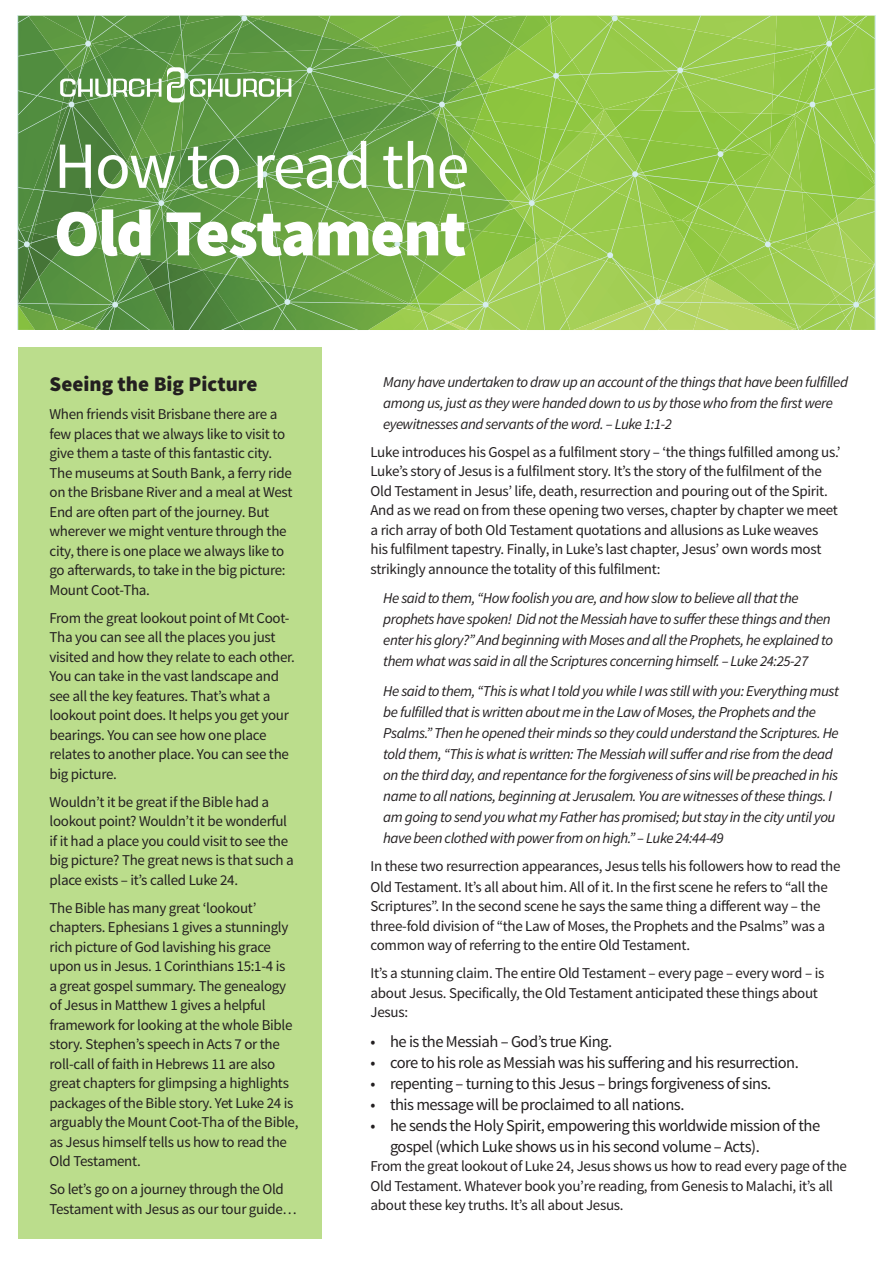
<style>
.page{position:relative;width:893px;height:1263px;background:#fff}
.page>*{position:absolute;margin:0;border:0;box-sizing:border-box;transform-origin:0 0}
.t1{font:66px/67.5px "Source Sans Pro";letter-spacing:-.025em;color:#fff}
.Heading{font:900 21px "Source Sans Pro";color:#231f20}
.t2{font:16.5px/21px "Source Sans Pro";letter-spacing:-.03em;color:#231f20}
.Body_Text{font:15px/19.5px "Source Sans Pro";letter-spacing:-.02em;color:#231f20}
.quote{font:italic 15px/21px "Source Sans Pro";letter-spacing:-.03em;color:#231f20}
.s1{font-weight:900}
</style>
<div class="page">
<div style="left:18px;top:347px;width:303px;height:891px;background:#bbdd8c"></div>
<svg style="left:18px;top:16px;width:858px;height:314px;background:#7fb34c"></svg>
<p class="t1" style="left:54px;top:133px;width:417px">How to read the<br><span class="s1">Old Testament</span></p>
<p class="Heading" style="left:50px;top:370px;width:210px">Seeing the Big Picture</p>
<p class="Body_Text" style="left:50px;top:405px;width:245px">When friends visit Brisbane there are a few places that we always like to visit to give them a taste of this fantastic city.<br>The museums at South Bank, a ferry ride on the Brisbane River and a meal at West End are often part of the journey. But wherever we might venture through the city, there is one place we always like to go afterwards, to take in the big picture:<br>Mount Coot-Tha.</p>
<p class="Body_Text" style="left:50px;top:608px;width:247px">From the great lookout point of Mt Coot-Tha you can see all the places you just visited and how they relate to each other.<br>You can take in the vast landscape and see all the key features. That’s what a lookout point does. It helps you get your bearings. You can see how one place relates to another place. You can see the big picture.</p>
<p class="Body_Text" style="left:50px;top:792px;width:246px">Wouldn’t it be great if the Bible had a lookout point? Wouldn’t it be wonderful if it had a place you could visit to see the big picture? The great news is that such a place exists – it’s called Luke 24.</p>
<p class="Body_Text" style="left:50px;top:898px;width:250px">The Bible has many great ‘lookout’ chapters. Ephesians 1 gives a stunningly rich picture of God lavishing his grace upon us in Jesus. 1 Corinthians 15:1-4 is<br>a great gospel summary. The genealogy of Jesus in Matthew 1 gives a helpful framework for looking at the whole Bible story. Stephen’s speech in Acts 7 or the roll-call of faith in Hebrews 11 are also great chapters for glimpsing a highlights packages of the Bible story. Yet Luke 24 is arguably the Mount Coot-Tha of the Bible, as Jesus himself tells us how to read the Old Testament.</p>
<p class="Body_Text" style="left:50px;top:1180px;width:249px">So let’s go on a journey through the Old<br>Testament with Jesus as our tour guide…</p>
<p class="quote" style="left:383px;top:371px;width:466px">Many have undertaken to draw up an account of the things that have been fulfilled among us, just as they were handed down to us by those who from the first were eyewitnesses and servants of the word. – Luke 1:1-2</p>
<p class="Body_Text" style="left:371px;top:442px;width:472px">Luke introduces his Gospel as a fulfilment story – ‘the things fulfilled among us.’ Luke’s story of Jesus is a fulfilment story. It’s the story of the fulfilment of the Old Testament in Jesus’ life, death, resurrection and pouring out of the Spirit.<br>And as we read on from these opening two verses, chapter by chapter we meet a rich array of both Old Testament quotations and allusions as Luke weaves<br>his fulfilment tapestry. Finally, in Luke’s last chapter, Jesus’ own words most strikingly announce the totality of this fulfilment:</p>
<p class="quote" style="left:383px;top:588px;width:451px">He said to them, “How foolish you are, and how slow to believe all that the prophets have spoken! Did not the Messiah have to suffer these things and then enter his glory?” And beginning with Moses and all the Prophets, he explained to them what was said in all the Scriptures concerning himself. – Luke 24:25-27</p>
<p class="quote" style="left:383px;top:680px;width:457px">He said to them, “This is what I told you while I was still with you: Everything must be fulfilled that is written about me in the Law of Moses, the Prophets and the Psalms.” Then he opened their minds so they could understand the Scriptures. He told them, “This is what is written: The Messiah will suffer and rise from the dead on the third day, and repentance for the forgiveness of sins will be preached in his name to all nations, beginning at Jerusalem. You are witnesses of these things. I am going to send you what my Father has promised; but stay in the city until you have been clothed with power from on high.” – Luke 24:44-49</p>
<p class="Body_Text" style="left:371px;top:855px;width:471px;line-height:21px">In these two resurrection appearances, Jesus tells his followers how to read the<br>Old Testament. It’s all about him. All of it. In the first scene he refers to “all the</p>
<p class="Body_Text" style="left:371px;top:897px;width:456px">Scriptures”. In the second scene he says the same thing a different way – the three-fold division of “the Law of Moses, the Prophets and the Psalms” was a common way of referring to the entire Old Testament.</p>
<p class="Body_Text" style="left:371px;top:964px;width:455px">It’s a stunning claim. The entire Old Testament – every page – every word – is about Jesus. Specifically, the Old Testament anticipated these things about<br>Jesus:</p>
<p class="t2" style="left:371px;top:1031px;width:243px">• he is the Messiah – God’s true King.</p>
<p class="t2" style="left:371px;top:1052px;width:430px">• core to his role as Messiah was his suffering and his resurrection.</p>
<p class="t2" style="left:371px;top:1073px;width:402px">• repenting – turning to this Jesus – brings forgiveness of sins.</p>
<p class="t2" style="left:371px;top:1094px;width:315px">• this message will be proclaimed to all nations.</p>
<p class="t2" style="left:390px;top:1115px;width:432px;text-indent:-19px">• he sends the Holy Spirit, empowering this worldwide mission of the gospel (which Luke shows us in his second volume – Acts).</p>
<p class="Body_Text" style="left:371px;top:1157px;width:478px">From the great lookout of Luke 24, Jesus shows us how to read every page of the<br>Old Testament. Whatever book you’re reading, from Genesis to Malachi, it’s all about these key truths. It’s all about Jesus.</p>
</div>
